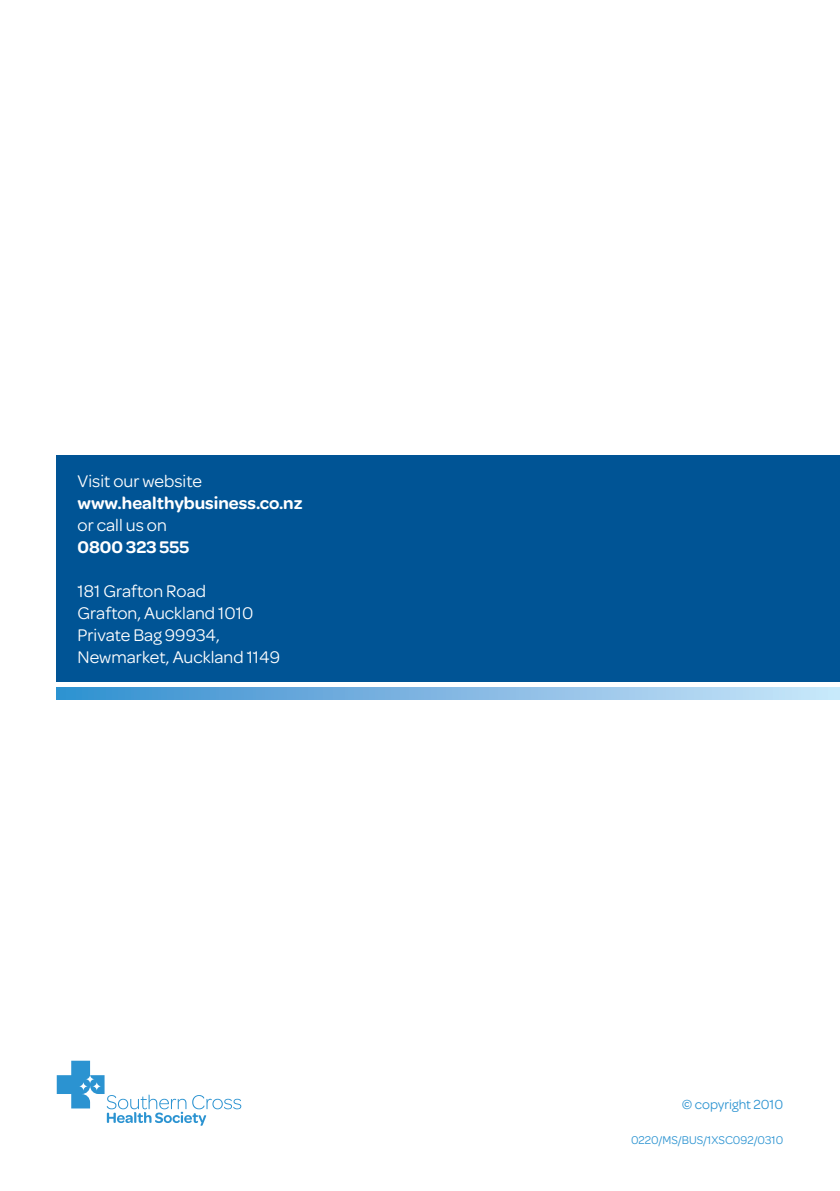
<style>
.page{position:relative;width:840px;height:1191px;background:#fff}
.page>*{position:absolute;margin:0;border:0;box-sizing:border-box;transform-origin:0 0}
.t1{font:18px/22px "Omnes";color:#fff}
.t2{font:600 18px "Omnes";color:#fff}
.t3{font:14px "Omnes";color:#2b93d1}
.t4{font:12px "Omnes";color:#2b93d1}
</style>
<div class="page">
<svg style="left:57px;top:1060px;width:184px;height:65px"></svg>
<div style="left:57px;top:455px;width:782px;height:227px;background:#005495"></div>
<svg style="left:57px;top:688px;width:782px;height:11px;background:#80b9e3"></svg>
<p class="t1" style="left:77px;top:470px;width:126px">Visit our website</p>
<p class="t2" style="left:77px;top:493px;width:226px">www.healthybusiness.co.nz</p>
<p class="t1" style="left:77px;top:514px;width:91px">or call us on</p>
<p class="t2" style="left:77px;top:537px;width:113px">0800 323 555</p>
<p class="t1" style="left:77px;top:580px;width:204px">181 Grafton Road<br>Grafton, Auckland 1010<br>Private Bag 99934,<br>Newmarket, Auckland 1149</p>
<p class="t3" style="left:681px;top:1096px;width:103px">© copyright 2010</p>
<p class="t4" style="left:630px;top:1133px;width:154px">0220/MS/BUS/1XSC092/0310</p>
</div>
